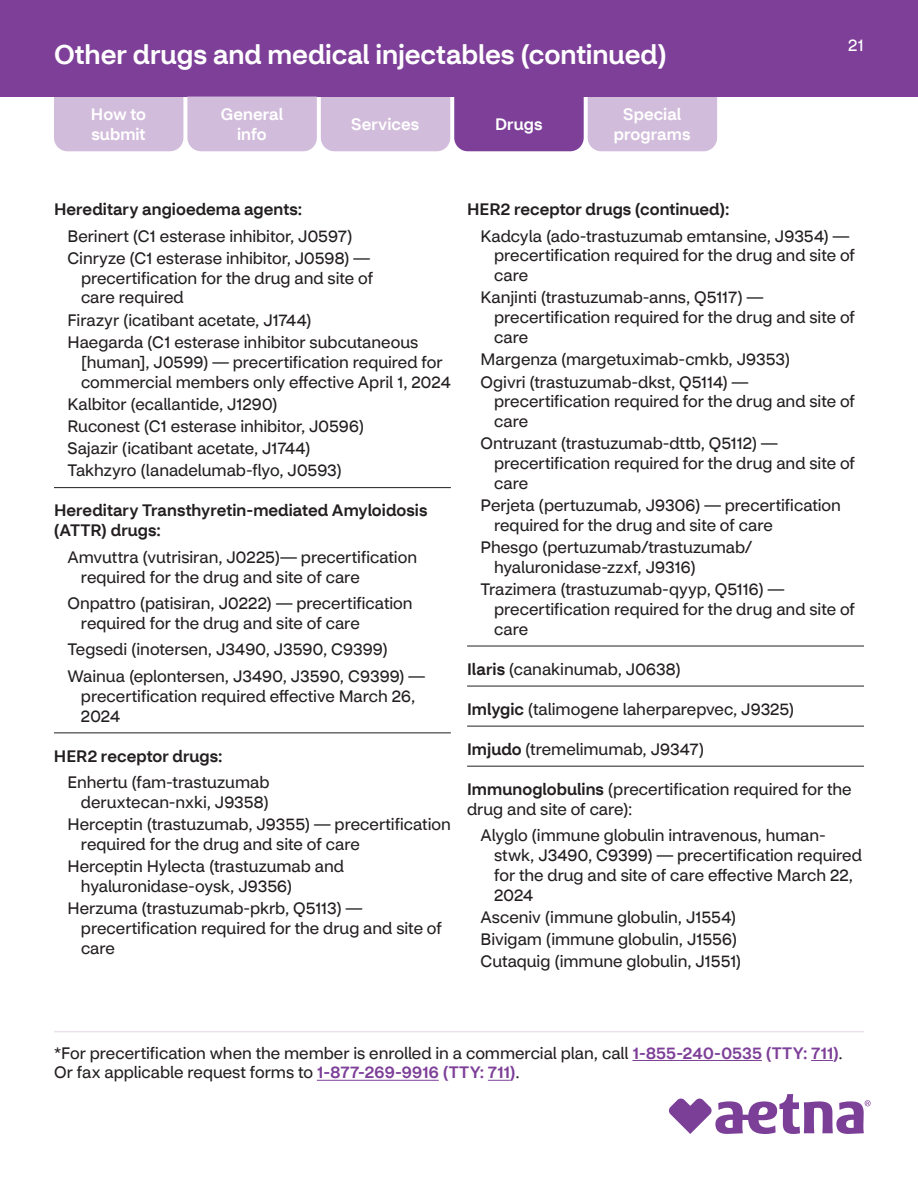
<style>
.page{position:relative;width:918px;height:1188px;background:#fff}
.page>*{position:absolute;margin:0;border:0;box-sizing:border-box;transform-origin:0 0}
.t1{font:500 27px "CVS Health Sans";color:#fff}
.t2{font:16.5px/19.8px "CVS Health Sans";color:#231f20}
.t3{font:500 16.5px/19.8px "CVS Health Sans";letter-spacing:.005em;color:#231f20}
.t4{font:500 16.5px/19.5px "CVS Health Sans";letter-spacing:.005em;color:#fff;text-align:center}
.t5{font:16.5px "CVS Health Sans";color:#fff}
.s1{font-weight:500}
.s2{font-weight:500;color:#7d3f98}
</style>
<div class="page">
<hr style="left:54px;top:487px;width:397px;height:1px;background:#231f20">
<hr style="left:54px;top:732px;width:397px;height:1px;background:#231f20">
<hr style="left:467px;top:646px;width:397px;height:1px;background:#231f20">
<hr style="left:467px;top:686px;width:397px;height:1px;background:#231f20">
<hr style="left:467px;top:726px;width:397px;height:1px;background:#231f20">
<hr style="left:467px;top:766px;width:397px;height:1px;background:#231f20">
<hr style="left:54px;top:1031px;width:810px;height:1px;background:#ece2ef">
<hr style="left:632px;top:1060px;width:130px;height:1px;background:#7d3f98">
<svg style="left:811px;top:1060px;width:22px;height:1px"></svg>
<hr style="left:317px;top:1080px;width:122px;height:1px;background:#7d3f98">
<svg style="left:488px;top:1080px;width:22px;height:1px"></svg>
<div style="left:0;top:0;width:918px;height:97px;background:#7d3f98"></div>
<svg style="left:669px;top:1094px;width:202px;height:40px"></svg>
<svg style="left:54px;top:97px;width:663px;height:54px;background:#c3a6cf"></svg>
<h1 class="t1" style="left:54px;top:38px;width:614px">Other drugs and medical injectables (continued)</h1>
<p class="t4" style="left:221px;top:105px;width:64px">General info</p>
<p class="t4" style="left:351px;top:115px;width:70px">Services</p>
<p class="t4" style="left:495px;top:115px;width:49px">Drugs</p>
<p class="t4" style="left:614px;top:105px;width:78px">Special programs</p>
<p class="t4" style="left:91px;top:105px;width:57px;text-align:left">How to submit</p>
<p class="t5" style="left:848px;top:35px;width:17px">21</p>
<p class="t3" style="left:54px;top:199px;width:250px">Hereditary angioedema agents:</p>
<p class="t2" style="left:68px;top:226px;width:287px">Berinert (C1 esterase inhibitor, J0597)</p>
<p class="t2" style="left:81px;top:248px;width:294px;text-indent:-13px">Cinryze (C1 esterase inhibitor, J0598) — precertification for the drug and site of care required</p>
<p class="t2" style="left:68px;top:310px;width:246px">Firazyr (icatibant acetate, J1744)</p>
<p class="t2" style="left:81px;top:332px;width:371px;text-indent:-13px">Haegarda (C1 esterase inhibitor subcutaneous [human], J0599) — precertification required for commercial members only effective April 1, 2024</p>
<p class="t2" style="left:68px;top:394px;width:212px">Kalbitor (ecallantide, J1290)</p>
<p class="t2" style="left:68px;top:416px;width:298px">Ruconest (C1 esterase inhibitor, J0596)</p>
<p class="t2" style="left:68px;top:439px;width:245px">Sajazir (icatibant acetate, J1744)</p>
<p class="t2" style="left:68px;top:461px;width:276px">Takhzyro (lanadelumab-flyo, J0593)</p>
<p class="t3" style="left:54px;top:501px;width:375px">Hereditary Transthyretin-mediated Amyloidosis (ATTR) drugs:</p>
<p class="t2" style="left:81px;top:547px;width:338px;text-indent:-13px">Amvuttra (vutrisiran, J0225)— precertification required for the drug and site of care</p>
<p class="t2" style="left:81px;top:594px;width:333px;text-indent:-13px">Onpattro (patisiran, J0222) — precertification required for the drug and site of care</p>
<p class="t2" style="left:67px;top:640px;width:322px">Tegsedi (inotersen, J3490, J3590, C9399)</p>
<p class="t2" style="left:81px;top:666px;width:346px;text-indent:-13px">Wainua (eplontersen, J3490, J3590, C9399) — precertification required effective March 26,<br>2024</p>
<p class="t3" style="left:54px;top:746px;width:170px">HER2 receptor drugs:</p>
<p class="t2" style="left:67px;top:773px;width:203px;text-align:right">Enhertu (fam-trastuzumab deruxtecan-nxki, J9358)</p>
<p class="t2" style="left:81px;top:815px;width:371px;text-indent:-13px">Herceptin (trastuzumab, J9355) — precertification required for the drug and site of care</p>
<p class="t2" style="left:81px;top:857px;width:265px;text-indent:-13px">Herceptin Hylecta (trastuzumab and hyaluronidase-oysk, J9356)</p>
<p class="t2" style="left:81px;top:899px;width:362px;text-indent:-13px">Herzuma (trastuzumab-pkrb, Q5113) — precertification required for the drug and site of care</p>
<p class="t3" style="left:467px;top:199px;width:264px">HER2 receptor drugs (continued):</p>
<p class="t2" style="left:494px;top:226px;width:362px;text-indent:-13px">Kadcyla (ado-trastuzumab emtansine, J9354) — precertification required for the drug and site of care</p>
<p class="t2" style="left:494px;top:288px;width:362px;text-indent:-13px">Kanjinti (trastuzumab-anns, Q5117) — precertification required for the drug and site of care</p>
<p class="t2" style="left:481px;top:348px;width:311px;line-height:22.2px">Margenza (margetuximab-cmkb, J9353)<br>Ogivri (trastuzumab-dkst, Q5114) —</p>
<p class="t2" style="left:494px;top:392px;width:362px">precertification required for the drug and site of care</p>
<p class="t2" style="left:494px;top:434px;width:362px;text-indent:-13px">Ontruzant (trastuzumab-dttb, Q5112) — precertification required for the drug and site of care</p>
<p class="t2" style="left:494px;top:496px;width:348px;text-indent:-13px">Perjeta (pertuzumab, J9306) — precertification required for the drug and site of care</p>
<p class="t2" style="left:494px;top:538px;width:260px;text-indent:-13px">Phesgo (pertuzumab/trastuzumab/ hyaluronidase-zzxf, J9316)</p>
<p class="t2" style="left:494px;top:580px;width:362px;text-indent:-13px">Trazimera (trastuzumab-qyyp, Q5116) — precertification required for the drug and site of care</p>
<p class="t2" style="left:467px;top:659px;width:215px"><span class="s1">Ilaris</span> (canakinumab, J0638)</p>
<p class="t2" style="left:467px;top:699px;width:329px"><span class="s1">Imlygic</span> (talimogene laherparepvec, J9325)</p>
<p class="t2" style="left:467px;top:739px;width:239px"><span class="s1">Imjudo</span> (tremelimumab, J9347)</p>
<p class="t2" style="left:467px;top:779px;width:386px"><span class="s1">Immunoglobulins</span> (precertification required for the drug and site of care):</p>
<p class="t2" style="left:494px;top:826px;width:369px;text-indent:-13px">Alyglo (immune globulin intravenous, human&shy;stwk, J3490, C9399) — precertification required for the drug and site of care effective March 22, 2024</p>
<p class="t2" style="left:481px;top:907px;width:257px">Asceniv (immune globulin, J1554)</p>
<p class="t2" style="left:481px;top:930px;width:258px">Bivigam (immune globulin, J1556)</p>
<p class="t2" style="left:481px;top:952px;width:262px">Cutaquig (immune globulin, J1551)</p>
<p class="t2" style="left:54px;top:1043px;width:790px">*For precertification when the member is enrolled in a commercial plan, call <span class="s2">1-855-240-0535 (TTY: 711)</span>.<br>Or fax applicable request forms to <span class="s2">1-877-269-9916 (TTY: 711)</span>.</p>
</div>
